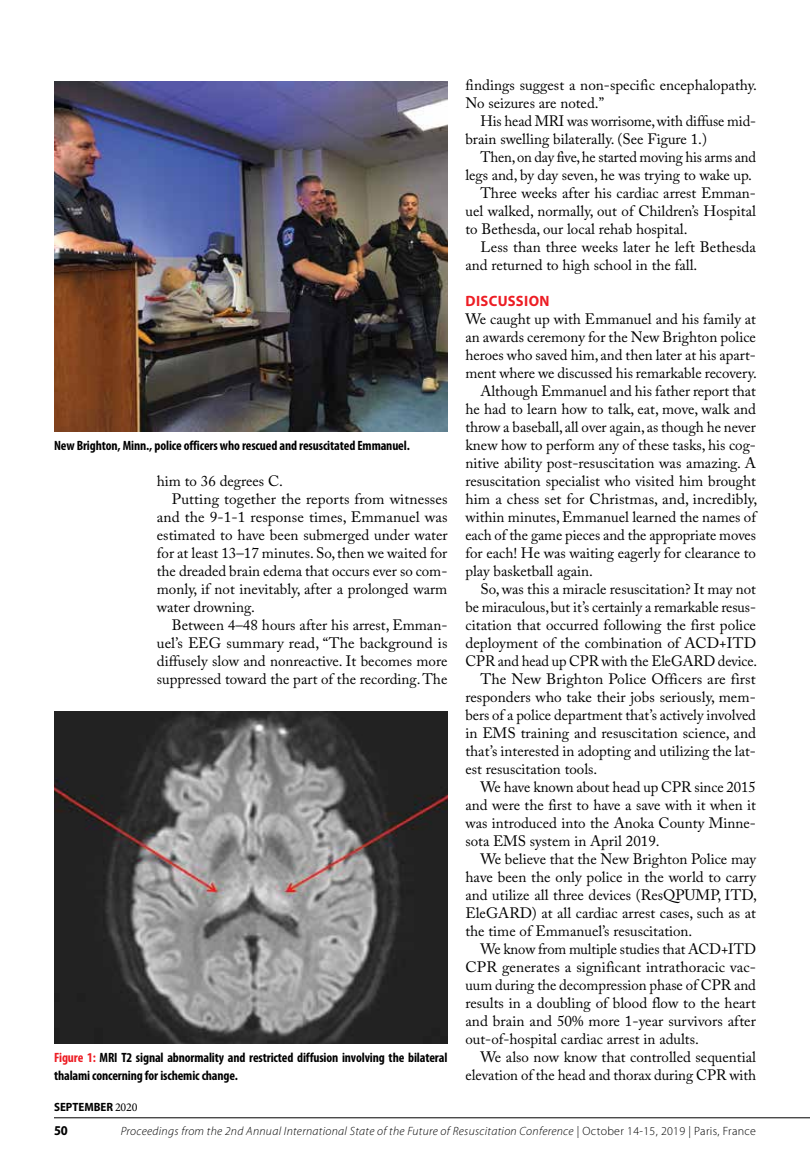
<style>
.page{position:relative;width:810px;height:1161px;background:#fff}
.page>*{position:absolute;margin:0;border:0;box-sizing:border-box;transform-origin:0 0}
.t1{font:15px/18px "Adobe Caslon Pro";color:#000}
.t2{font:700 15px "Myriad Pro";letter-spacing:.025em;color:#ed1d24}
.t3{font:700 condensed 13.5px/18px "Myriad Pro";letter-spacing:-.01em;color:#000}
.t4{font:700 semi-condensed 13.5px "Myriad Pro";color:#000}
.t5{font:italic 300 12px "Myriad Pro";letter-spacing:.025em;color:#000}
.t6{font:700 semi-condensed 12px "Myriad Pro";color:#000}
.s1{color:#ed1d24}
.s2{font-family:"Minion Pro";font-weight:400;font-stretch:normal}
.s3{font-style:normal}
</style>
<div class="page">
<hr style="left:54px;top:1118px;width:756px;height:1px;background:#000">
<img style="left:54px;top:711px;width:393px;height:333px">
<img style="left:54px;top:81px;width:393px;height:351px">
<p class="t3" style="left:54px;top:436px;width:357px">New Brighton, Minn., police officers who rescued and resuscitated Emmanuel.</p>
<p class="t1" style="left:157px;top:472px;width:128px">him to 36 degrees C.</p>
<p class="t1" style="left:172px;top:490px;width:277px">Putting together the reports from witnesses</p>
<p class="t1" style="left:157px;top:508px;width:292px">and the 9-1-1 response times, Emmanuel was</p>
<p class="t1" style="left:157px;top:526px;width:292px">estimated to have been submerged under water</p>
<p class="t1" style="left:157px;top:544px;width:292px">for at least 13–17 minutes. So, then we waited for</p>
<p class="t1" style="left:157px;top:562px;width:292px">the dreaded brain edema that occurs ever so com-</p>
<p class="t1" style="left:157px;top:580px;width:292px">monly, if not inevitably, after a prolonged warm</p>
<p class="t1" style="left:157px;top:598px;width:100px">water drowning.</p>
<p class="t1" style="left:172px;top:616px;width:277px">Between 4–48 hours after his arrest, Emman-</p>
<p class="t1" style="left:157px;top:634px;width:292px">uel’s EEG summary read, “The background is</p>
<p class="t1" style="left:157px;top:652px;width:292px">diffusely slow and nonreactive. It becomes more</p>
<p class="t1" style="left:157px;top:670px;width:292px">suppressed toward the part of the recording. The</p>
<p class="t3" style="left:54px;top:1048px;width:395px"><span class="s1">Figure 1:</span> MRI T2 signal abnormality and restricted diffusion involving the bilateral thalami concerning for ischemic change.</p>
<p class="t1" style="left:465px;top:76px;width:293px">findings suggest a non-specific encephalopathy.<br>No seizures are noted.”</p>
<p class="t1" style="left:465px;top:112px;width:292px;text-indent:15px">His head MRI was worrisome, with diffuse mid&shy;brain swelling bilaterally. (See Figure 1.)</p>
<p class="t1" style="left:480px;top:148px;width:277px">Then, on day five, he started moving his arms and</p>
<p class="t1" style="left:465px;top:166px;width:288px">legs and, by day seven, he was trying to wake up.</p>
<p class="t1" style="left:480px;top:184px;width:277px">Three weeks after his cardiac arrest Emman-</p>
<p class="t1" style="left:465px;top:202px;width:292px">uel walked, normally, out of Children’s Hospital</p>
<p class="t1" style="left:465px;top:220px;width:224px">to Bethesda, our local rehab hospital.</p>
<p class="t1" style="left:480px;top:238px;width:277px">Less than three weeks later he left Bethesda</p>
<p class="t1" style="left:465px;top:256px;width:233px">and returned to high school in the fall.</p>
<p class="t2" style="left:466px;top:291px;width:86px">DISCUSSION</p>
<p class="t1" style="left:465px;top:310px;width:292px">We caught up with Emmanuel and his family at</p>
<p class="t1" style="left:465px;top:328px;width:292px">an awards ceremony for the New Brighton police</p>
<p class="t1" style="left:465px;top:346px;width:292px">heroes who saved him, and then later at his apart-</p>
<p class="t1" style="left:465px;top:364px;width:293px">ment where we discussed his remarkable recovery.</p>
<p class="t1" style="left:480px;top:382px;width:277px">Although Emmanuel and his father report that</p>
<p class="t1" style="left:465px;top:400px;width:292px">he had to learn how to talk, eat, move, walk and</p>
<p class="t1" style="left:465px;top:418px;width:292px">throw a baseball, all over again, as though he never</p>
<p class="t1" style="left:465px;top:436px;width:292px">knew how to perform any of these tasks, his cog-</p>
<p class="t1" style="left:465px;top:454px;width:292px">nitive ability post-resuscitation was amazing. A</p>
<p class="t1" style="left:465px;top:472px;width:292px">resuscitation specialist who visited him brought</p>
<p class="t1" style="left:465px;top:490px;width:293px">him a chess set for Christmas, and, incredibly,</p>
<p class="t1" style="left:465px;top:508px;width:292px">within minutes, Emmanuel learned the names of</p>
<p class="t1" style="left:465px;top:526px;width:292px">each of the game pieces and the appropriate moves</p>
<p class="t1" style="left:465px;top:544px;width:292px">for each! He was waiting eagerly for clearance to</p>
<p class="t1" style="left:465px;top:562px;width:129px">play basketball again.</p>
<p class="t1" style="left:480px;top:580px;width:277px">So, was this a miracle resuscitation? It may not</p>
<p class="t1" style="left:465px;top:598px;width:292px">be miraculous, but it’s certainly a remarkable resus-</p>
<p class="t1" style="left:465px;top:616px;width:292px">citation that occurred following the first police</p>
<p class="t1" style="left:465px;top:634px;width:292px">deployment of the combination of ACD+ITD</p>
<p class="t1" style="left:465px;top:652px;width:293px">CPR and head up CPR with the EleGARD device.</p>
<p class="t1" style="left:480px;top:670px;width:277px">The New Brighton Police Officers are first</p>
<p class="t1" style="left:465px;top:688px;width:292px">responders who take their jobs seriously, mem-</p>
<p class="t1" style="left:465px;top:706px;width:292px">bers of a police department that’s actively involved</p>
<p class="t1" style="left:465px;top:724px;width:292px">in EMS training and resuscitation science, and</p>
<p class="t1" style="left:465px;top:742px;width:292px">that’s interested in adopting and utilizing the lat-</p>
<p class="t1" style="left:465px;top:760px;width:133px">est resuscitation tools.</p>
<p class="t1" style="left:480px;top:778px;width:277px">We have known about head up CPR since 2015</p>
<p class="t1" style="left:465px;top:796px;width:292px">and were the first to have a save with it when it</p>
<p class="t1" style="left:465px;top:814px;width:292px">was introduced into the Anoka County Minne-</p>
<p class="t1" style="left:465px;top:832px;width:196px">sota EMS system in April 2019.</p>
<p class="t1" style="left:480px;top:850px;width:277px">We believe that the New Brighton Police may</p>
<p class="t1" style="left:465px;top:868px;width:292px">have been the only police in the world to carry</p>
<p class="t1" style="left:465px;top:886px;width:293px">and utilize all three devices (ResQPUMP, ITD,</p>
<p class="t1" style="left:465px;top:904px;width:292px">EleGARD) at all cardiac arrest cases, such as at</p>
<p class="t1" style="left:465px;top:922px;width:228px">the time of Emmanuel’s resuscitation.</p>
<p class="t1" style="left:480px;top:940px;width:277px">We know from multiple studies that ACD+ITD</p>
<p class="t1" style="left:465px;top:958px;width:292px">CPR generates a significant intrathoracic vac-</p>
<p class="t1" style="left:465px;top:976px;width:292px">uum during the decompression phase of CPR and</p>
<p class="t1" style="left:465px;top:994px;width:292px">results in a doubling of blood flow to the heart</p>
<p class="t1" style="left:465px;top:1012px;width:292px">and brain and 50% more 1-year survivors after</p>
<p class="t1" style="left:465px;top:1030px;width:235px">out-of-hospital cardiac arrest in adults.</p>
<p class="t1" style="left:480px;top:1048px;width:277px">We also now know that controlled sequential</p>
<p class="t1" style="left:465px;top:1066px;width:292px">elevation of the head and thorax during CPR with</p>
<p class="t6" style="left:54px;top:1099px;width:85px">SEPTEMBER <span class="s2">2020</span></p>
<p class="t4" style="left:54px;top:1122px;width:15px">50</p>
<p class="t5" style="left:121px;top:1124px;width:637px">Proceedings from the 2nd Annual International State of the Future of Resuscitation Conference <span class="s3">| October 14-15, 2019 | Paris, France</span></p>
</div>
